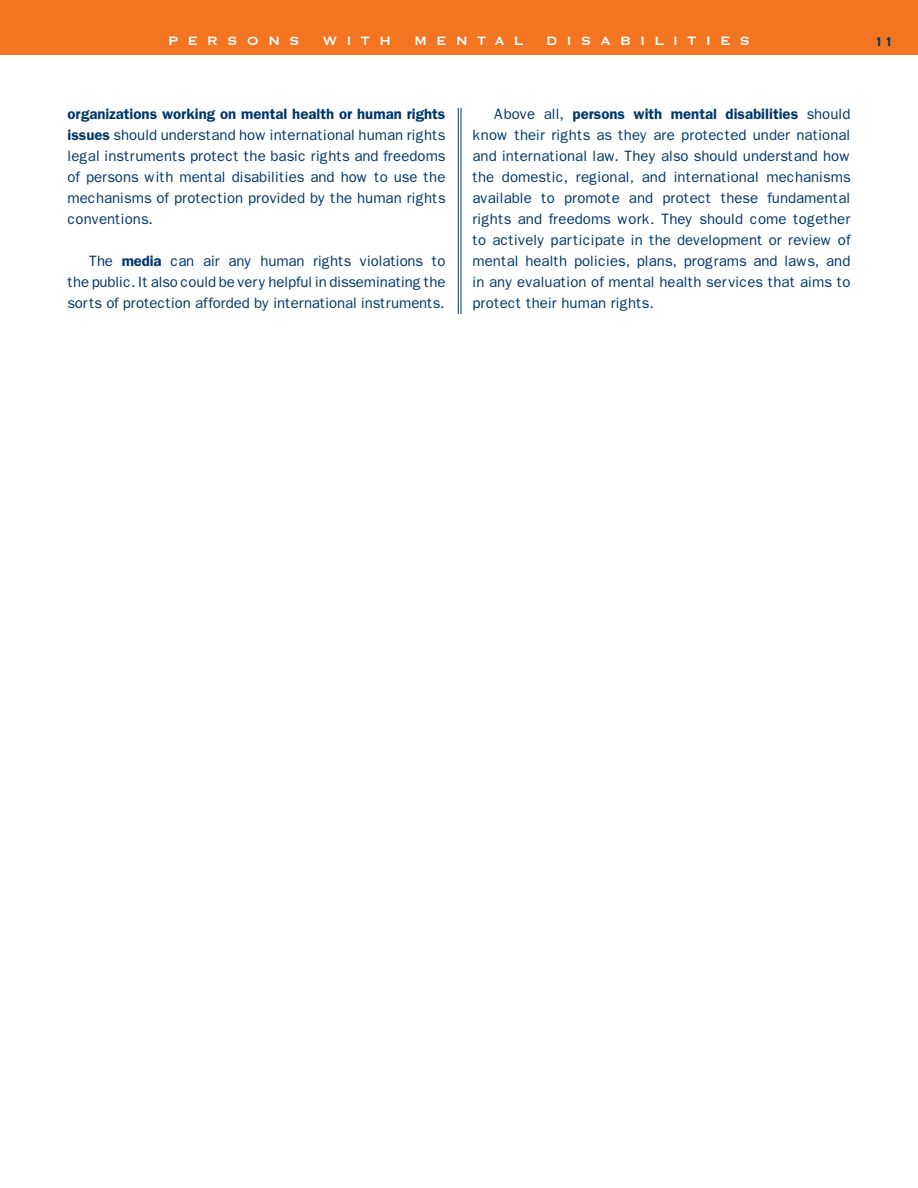
<style>
.page{position:relative;width:918px;height:1188px;background:#fff}
.page>*{position:absolute;margin:0;border:0;box-sizing:border-box;transform-origin:0 0}
.t1{font:16.5px "Copperplate";color:#003768}
.t2{font:15.75px "Copperplate";color:#fff}
.t3{font:15px/21px "Franklin Gothic";color:#003768;text-align:justify}
.s1{font-weight:600}
</style>
<div class="page">
<div style="left:0;top:0;width:918px;height:55px;background:#f37421"></div>
<hr style="left:461px;top:108px;width:1px;height:206px;background:#003768">
<hr style="left:458px;top:108px;width:1px;height:206px;background:#003768">
<p class="t2" style="left:168px;top:31px;width:18px">per</p>
<p class="t2" style="left:227px;top:31px;width:36px">s on</p>
<p class="t2" style="left:289px;top:31px;width:12px">s</p>
<p class="t2" style="left:322px;top:31px;width:39px">w ith</p>
<p class="t2" style="left:414px;top:31px;width:19px">mental</p>
<p class="t2" style="left:546px;top:31px;width:110px">di sa bilitie</p>
<p class="t2" style="left:740px;top:31px;width:12px">s</p>
<p class="t1" style="left:874px;top:31px;width:22px">11</p>
<p class="t3" style="left:68px;top:104px;width:380px"><span class="s1">organizations working on mental health or human rights issues</span> should understand how international human rights legal instruments protect the basic rights and freedoms of persons with mental disabilities and how to use the mechanisms of protection provided by the human rights conventions.</p>
<p class="t3" style="left:68px;top:251px;width:379px;text-indent:22px">The <span class="s1">media</span> can air any human rights violations to the public. It also could be very helpful in disseminating the sorts of protection afforded by international instruments.</p>
<p class="t3" style="left:472px;top:104px;width:380px;text-indent:22px">Above all, <span class="s1">persons with mental disabilities</span> should know their rights as they are protected under national and international law. They also should understand how the domestic, regional, and international mechanisms available to promote and protect these fundamental rights and freedoms work. They should come together to actively participate in the development or review of mental health policies, plans, programs and laws, and in any evaluation of mental health services that aims to protect their human rights.</p>
</div>
